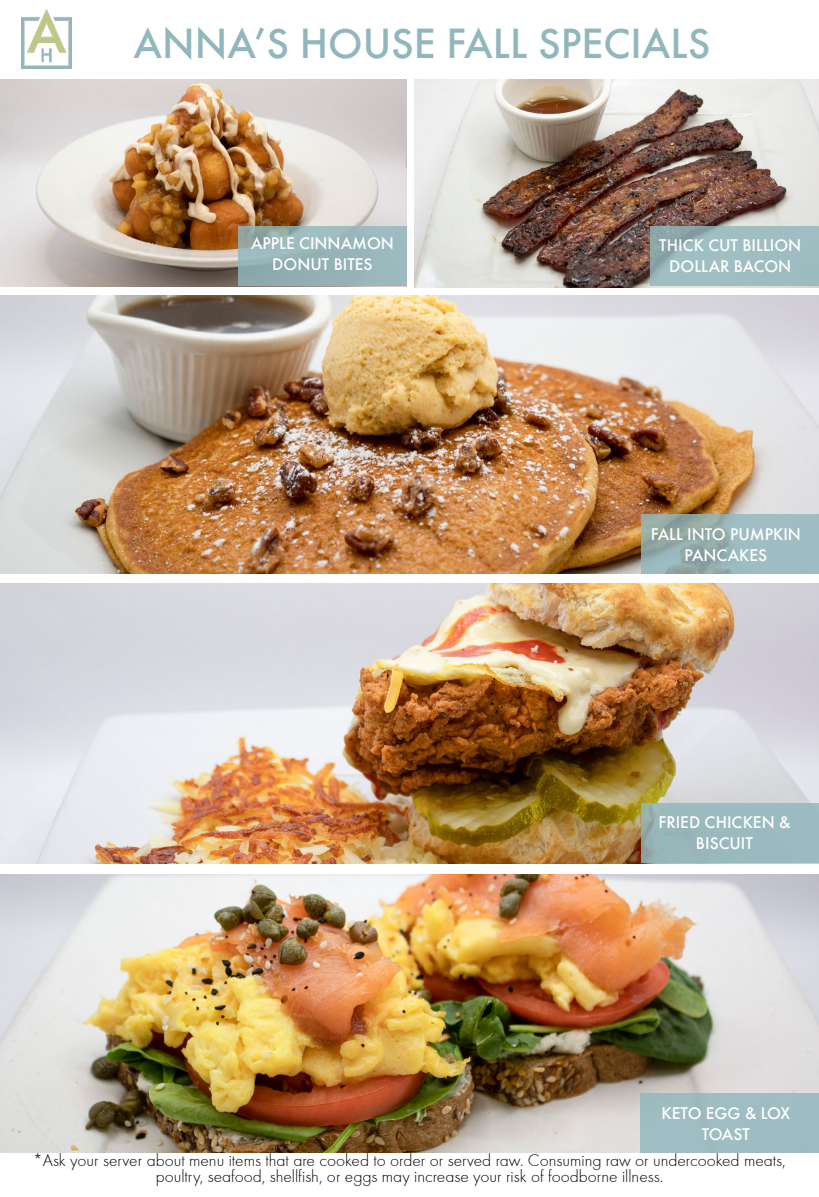
<style>
.page{position:relative;width:819px;height:1197px;background:#fff}
.page>*{position:absolute;margin:0;border:0;box-sizing:border-box;transform-origin:0 0}
.t1{font:500 43.75px "Futura T";color:#91b7bd}
.t2{font:17.5px/15.8px "Futura T Ligh";color:#000;text-align:center}
.t3{font:500 17.5px/21px "Futura T";color:#fff;text-align:center}
</style>
<div class="page">
<img style="left:415px;top:79px;width:404px;height:208px">
<img style="left:0;top:79px;width:407px;height:207px">
<img style="left:0;top:874px;width:819px;height:279px">
<img style="left:0;top:583px;width:819px;height:280px">
<img style="left:0;top:295px;width:819px;height:279px">
<img style="left:21px;top:10px;width:51px;height:58px">
<div style="left:238px;top:227px;width:169px;height:59px;background:#91b7bd"></div>
<svg style="left:650px;top:227px;width:169px;height:59px;background:#9bb9be"></svg>
<svg style="left:642px;top:515px;width:177px;height:59px;background:#98b3b5"></svg>
<svg style="left:641px;top:804px;width:178px;height:59px;background:#99b8bc"></svg>
<div style="left:640px;top:1094px;width:179px;height:59px;background:#9ebdc2"></div>
<h1 class="t1" style="left:133px;top:18px;width:578px">ANNA’S HOUSE FALL SPECIALS</h1>
<p class="t3" style="left:251px;top:232px;width:144px">APPLE CINNAMON<br>DONUT BITES</p>
<p class="t3" style="left:659px;top:235px;width:144px">THICK CUT BILLION<br>DOLLAR BACON</p>
<p class="t3" style="left:651px;top:523px;width:152px">FALL INTO PUMPKIN<br>PANCAKES</p>
<p class="t3" style="left:659px;top:812px;width:133px">FRIED CHICKEN &amp;<br>BISCUIT</p>
<p class="t3" style="left:662px;top:1103px;width:130px">KETO EGG &amp; LOX<br>TOAST</p>
<p class="t2" style="left:33px;top:1153px;width:754px">*Ask your server about menu items that are cooked to order or served raw. Consuming raw or undercooked meats, poultry, seafood, shellfish, or eggs may increase your risk of foodborne illness.</p>
</div>
